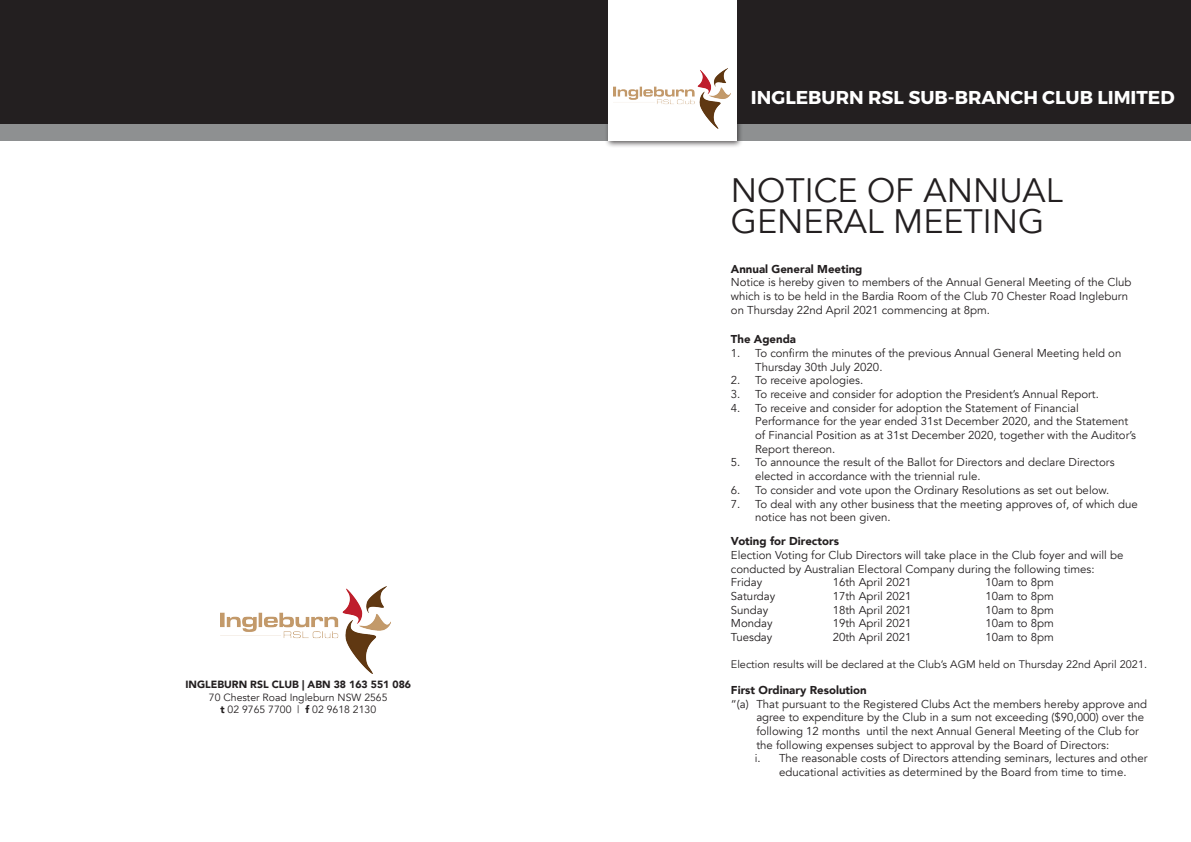
<style>
.page{position:relative;width:1191px;height:842px;background:#fff}
.page>*{position:absolute;margin:0;border:0;box-sizing:border-box;transform-origin:0 0}
.t1{font:33.8px "Avenir";color:#231f20}
.t2{font:700 18.6px "Montserrat";color:#fff}
.t3{font:11.4px/13.7px "Avenir";color:#231f20}
.t4{font:900 11.4px "Avenir";color:#231f20}
.t5{font:10.9px "Avenir";color:#231f20}
.t6{font:10.5px "Avenir";color:#231f20}
.t7{font:900 10.5px "Avenir";color:#231f20}
.s1{font-weight:900}
</style>
<div class="page">
<div style="left:0;top:0;width:614px;height:140px;background:#231f20"></div>
<div style="left:0;top:124px;width:614px;height:16px;background:#8e9091"></div>
<div style="left:576px;top:0;width:615px;height:140px;background:#231f20"></div>
<div style="left:576px;top:124px;width:615px;height:16px;background:#8e9091"></div>
<div style="left:604px;top:0;width:139px;height:148px;background:#231f20;opacity:.75"></div>
<div style="left:608px;top:0;width:128px;height:140px;background:#fff"></div>
<img style="left:613px;top:68px;width:118px;height:61px">
<img style="left:220px;top:587px;width:170px;height:87px">
<p class="t7" style="left:185px;top:676px;width:227px">INGLEBURN RSL CLUB | ABN 38 163 551 086</p>
<p class="t6" style="left:209px;top:691px;width:180px">70 Chester Road Ingleburn NSW 2565</p>
<p class="t6" style="left:220px;top:703px;width:157px"><span class="s1">t</span> 02 9765 7700 | <span class="s1">f</span> 02 9618 2130</p>
<p class="t2" style="left:751px;top:86px;width:425px">INGLEBURN RSL SUB-BRANCH CLUB LIMITED</p>
<p class="t1" style="left:731px;top:170px;width:333px">NOTICE OF ANNUAL</p>
<p class="t1" style="left:731px;top:201px;width:315px">GENERAL MEETING</p>
<p class="t4" style="left:731px;top:259px;width:133px">Annual General Meeting</p>
<p class="t3" style="left:731px;top:276px;width:402px">Notice is hereby given to members of the Annual General Meeting of the Club which is to be held in the Bardia Room of the Club 70 Chester Road Ingleburn on Thursday 22nd April 2021 commencing at 8pm.</p>
<p class="t4" style="left:731px;top:329px;width:67px">The Agenda</p>
<p class="t3" style="left:755px;top:346px;width:368px;text-indent:-24px">1. To confirm the minutes of the previous Annual General Meeting held on<br>Thursday 30th July 2020.</p>
<p class="t3" style="left:731px;top:374px;width:134px">2. To receive apologies.</p>
<p class="t3" style="left:731px;top:387px;width:369px">3. To receive and consider for adoption the President’s Annual Report.</p>
<p class="t3" style="left:755px;top:401px;width:382px;text-indent:-24px">4. To receive and consider for adoption the Statement of Financial Performance for the year ended 31st December 2020, and the Statement of Financial Position as at 31st December 2020, together with the Auditor’s Report thereon.</p>
<p class="t3" style="left:755px;top:456px;width:361px;text-indent:-24px">5. To announce the result of the Ballot for Directors and declare Directors elected in accordance with the triennial rule.</p>
<p class="t3" style="left:731px;top:483px;width:380px">6. To consider and vote upon the Ordinary Resolutions as set out below.</p>
<p class="t3" style="left:755px;top:497px;width:384px;text-indent:-24px">7. To deal with any other business that the meeting approves of, of which due notice has not been given.</p>
<p class="t4" style="left:731px;top:531px;width:110px">Voting for Directors</p>
<p class="t3" style="left:731px;top:548px;width:394px">Election Voting for Club Directors will take place in the Club foyer and will be conducted by Australian Electoral Company during the following times:</p>
<p class="t3" style="left:731px;top:576px;width:33px">Friday</p>
<p class="t3" style="left:832px;top:576px;width:80px">16th April 2021</p>
<p class="t3" style="left:985px;top:576px;width:70px">10am to 8pm</p>
<p class="t3" style="left:731px;top:589px;width:46px">Saturday</p>
<p class="t3" style="left:832px;top:589px;width:80px">17th April 2021</p>
<p class="t3" style="left:985px;top:589px;width:70px">10am to 8pm</p>
<p class="t3" style="left:731px;top:603px;width:39px">Sunday</p>
<p class="t3" style="left:832px;top:603px;width:80px">18th April 2021</p>
<p class="t3" style="left:985px;top:603px;width:70px">10am to 8pm</p>
<p class="t3" style="left:731px;top:617px;width:43px">Monday</p>
<p class="t3" style="left:832px;top:617px;width:80px">19th April 2021</p>
<p class="t3" style="left:985px;top:617px;width:70px">10am to 8pm</p>
<p class="t3" style="left:731px;top:630px;width:43px">Tuesday</p>
<p class="t3" style="left:832px;top:630px;width:80px">20th April 2021</p>
<p class="t3" style="left:985px;top:630px;width:70px">10am to 8pm</p>
<p class="t5" style="left:731px;top:657px;width:417px">Election results will be declared at the Club’s AGM held on Thursday 22nd April 2021.</p>
<p class="t4" style="left:731px;top:680px;width:137px">First Ordinary Resolution</p>
<p class="t3" style="left:756px;top:697px;width:392px;text-indent:-25px">“(a) That pursuant to the Registered Clubs Act the members hereby approve and agree to expenditure by the Club in a sum not exceeding ($90,000) over the following 12 months until the next Annual General Meeting of the Club for the following expenses subject to approval by the Board of Directors:</p>
<p class="t3" style="left:755px;top:752px;width:394px;text-align:center">i. The reasonable costs of Directors attending seminars, lectures and other educational activities as determined by the Board from time to time.</p>
</div>
